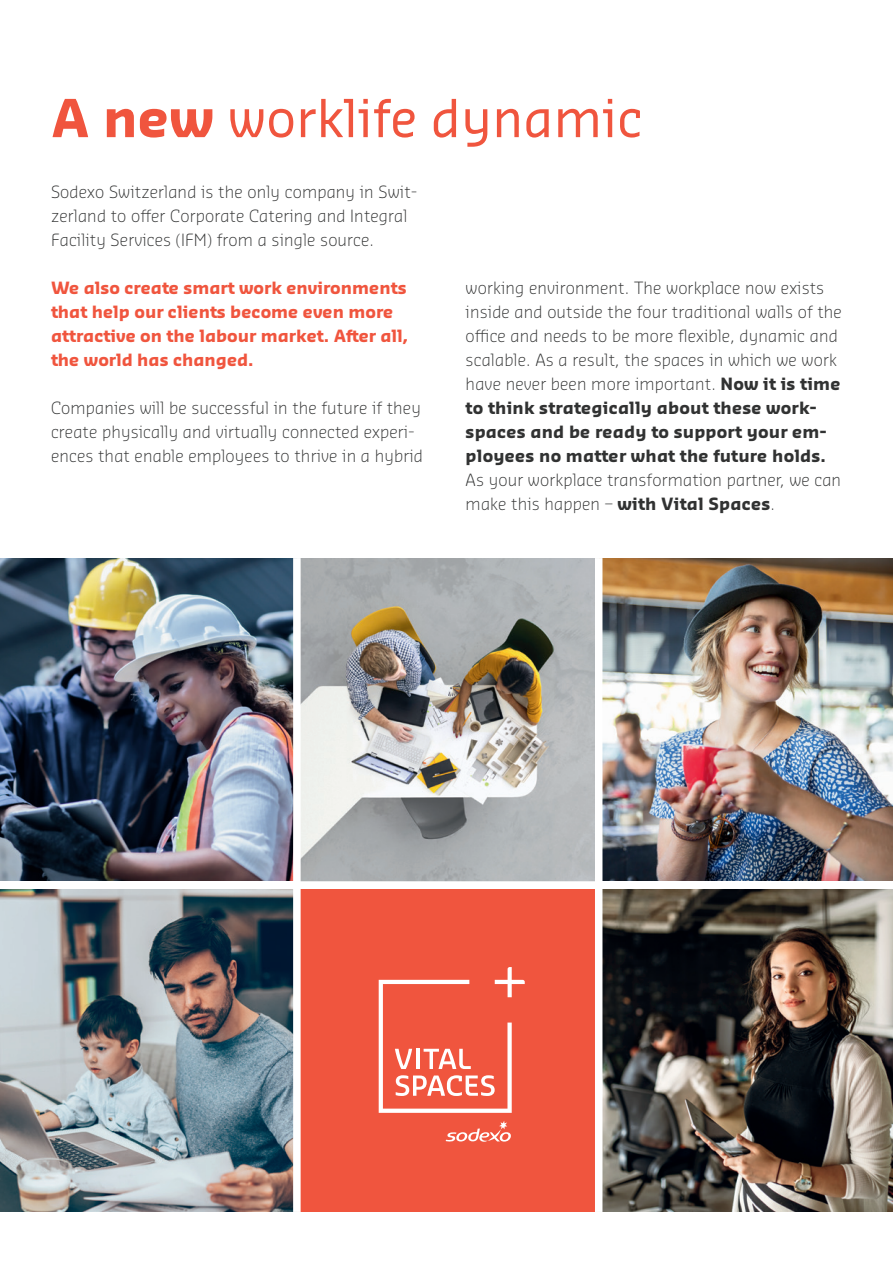
<style>
.page{position:relative;width:893px;height:1263px;background:#fff}
.page>*{position:absolute;margin:0;border:0;box-sizing:border-box;transform-origin:0 0}
.t1{font:51px "Sansa Pro";color:#f0553e}
.t2{font:300 16.5px/24px "Sansa Pro";letter-spacing:.01em;color:#313232}
.t3{font:700 16.5px/24px "Sansa Pro";color:#f0553e}
.s1{font-weight:700}
</style>
<div class="page">
<div style="left:297px;top:889px;width:302px;height:323px;background:#f0553e"></div>
<img style="left:602px;top:889px;width:291px;height:323px">
<img style="left:0;top:889px;width:293px;height:323px">
<img style="left:0;top:558px;width:893px;height:323px">
<div style="left:293px;top:558px;width:8px;height:654px;background:#fff"></div>
<div style="left:595px;top:558px;width:7px;height:654px;background:#fff"></div>
<svg style="left:446px;top:1121px;width:65px;height:21px"></svg>
<svg style="left:379px;top:967px;width:146px;height:146px"></svg>
<h1 class="t1" style="left:51px;top:85px;width:593px"><span class="s1">A new</span> worklife dynamic</h1>
<p class="t2" style="left:51px;top:179px;width:368px">Sodexo Switzerland is the only company in Swit&shy;zerland to offer Corporate Catering and Integral<br>Facility Services (IFM) from a single source.</p>
<p class="t3" style="left:51px;top:275px;width:359px">We also create smart work environments that help our clients become even more attractive on the labour market. After all, the world has changed.</p>
<p class="t2" style="left:51px;top:395px;width:373px">Companies will be successful in the future if they create physically and virtually connected experi&shy;ences that enable employees to thrive in a hybrid</p>
<p class="t2" style="left:466px;top:275px;width:378px">working environment. The workplace now exists inside and outside the four traditional walls of the office and needs to be more flexible, dynamic and scalable. As a result, the spaces in which we work have never been more important. <span class="s1">Now it is time to think strategically about these work&shy;spaces and be ready to support your em&shy;ployees no matter what the future holds.</span></p>
<p class="t2" style="left:466px;top:467px;width:377px">As your workplace transformation partner, we can make this happen – <span class="s1">with Vital Spaces</span>.</p>
</div>
